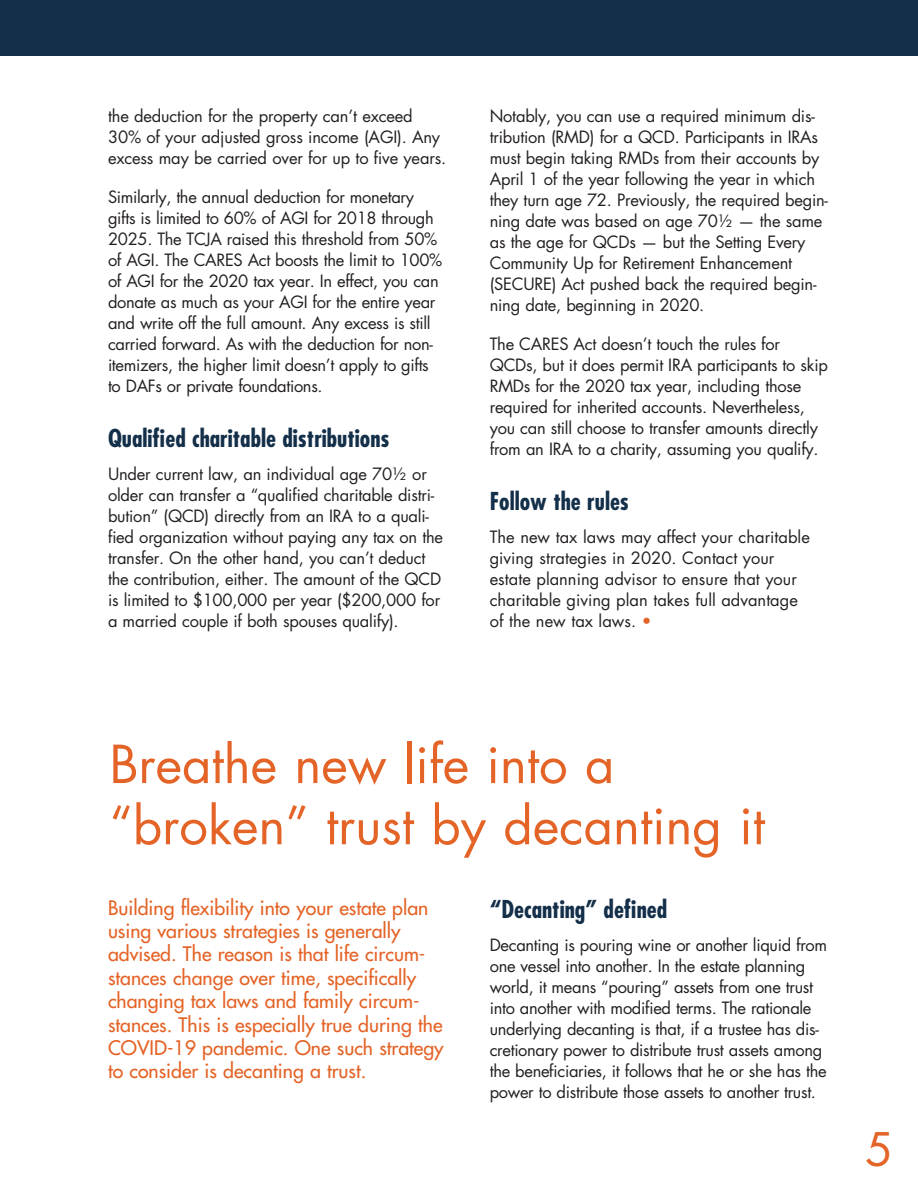
<style>
.page{position:relative;width:918px;height:1188px;background:#fff}
.page>*{position:absolute;margin:0;border:0;box-sizing:border-box;transform-origin:0 0}
.t1{font:51px/61.2px "Futura Std";color:#e46326}
.t2{font:45px "Futura Std";color:#e46326}
.t3{font:700 condensed 24px "Futura Std";color:#142f49}
.t4{font:500 19.5px/23.4px "Futura Std";color:#e46326}
.t5{font:16.5px/21px "Futura Std";letter-spacing:-.015em;color:#231f20}
.s1{color:#e46326}
</style>
<div class="page">
<div style="left:0;top:0;width:918px;height:55px;background:#142f49"></div>
<p class="t5" style="left:108px;top:105px;width:340px">the deduction for the property can’t exceed<br>30% of your adjusted gross income (AGI). Any excess may be carried over for up to five years.</p>
<p class="t5" style="left:108px;top:186px;width:336px">Similarly, the annual deduction for monetary gifts is limited to 60% of AGI for 2018 through 2025. The TCJA raised this threshold from 50% of AGI. The CARES Act boosts the limit to 100% of AGI for the 2020 tax year. In effect, you can donate as much as your AGI for the entire year and write off the full amount. Any excess is still carried forward. As with the deduction for non&shy;itemizers, the higher limit doesn’t apply to gifts to DAFs or private foundations.</p>
<h3 class="t3" style="left:108px;top:423px;width:283px">Qualified charitable distributions</h3>
<p class="t5" style="left:108px;top:464px;width:337px">Under current law, an individual age 70½ or older can transfer a “qualified charitable distri&shy;bution” (QCD) directly from an IRA to a quali&shy;fied organization without paying any tax on the transfer. On the other hand, you can’t deduct the contribution, either. The amount of the QCD is limited to $100,000 per year ($200,000 for a married couple if both spouses qualify).</p>
<p class="t5" style="left:490px;top:105px;width:340px">Notably, you can use a required minimum dis&shy;tribution (RMD) for a QCD. Participants in IRAs must begin taking RMDs from their accounts by April 1 of the year following the year in which they turn age 72. Previously, the required begin&shy;ning date was based on age 70½ — the same as the age for QCDs — but the Setting Every Community Up for Retirement Enhancement (SECURE) Act pushed back the required begin&shy;ning date, beginning in 2020.</p>
<p class="t5" style="left:490px;top:333px;width:340px">The CARES Act doesn’t touch the rules for QCDs, but it does permit IRA participants to skip RMDs for the 2020 tax year, including those required for inherited accounts. Nevertheless, you can still choose to transfer amounts directly from an IRA to a charity, assuming you qualify.</p>
<h3 class="t3" style="left:490px;top:486px;width:141px">Follow the rules</h3>
<p class="t5" style="left:490px;top:527px;width:322px">The new tax laws may affect your charitable giving strategies in 2020. Contact your estate planning advisor to ensure that your charitable giving plan takes full advantage of the new tax laws. <span class="s1">•</span></p>
<h1 class="t1" style="left:110px;top:734px;width:657px">Breathe new life into a “broken” trust by decanting it</h1>
<p class="t4" style="left:108px;top:896px;width:337px">Building flexibility into your estate plan using various strategies is generally advised. The reason is that life circum&shy;stances change over time, specifically changing tax laws and family circum&shy;stances. This is especially true during the COVID-19 pandemic. One such strategy to consider is decanting a trust.</p>
<h3 class="t3" style="left:490px;top:895px;width:179px">“Decanting” defined</h3>
<p class="t5" style="left:490px;top:935px;width:339px">Decanting is pouring wine or another liquid from one vessel into another. In the estate planning world, it means “pouring” assets from one trust into another with modified terms. The rationale underlying decanting is that, if a trustee has dis&shy;cretionary power to distribute trust assets among the beneficiaries, it follows that he or she has the power to distribute those assets to another trust.</p>
<h2 class="t2" style="left:865px;top:1120px;width:29px">5</h2>
</div>
